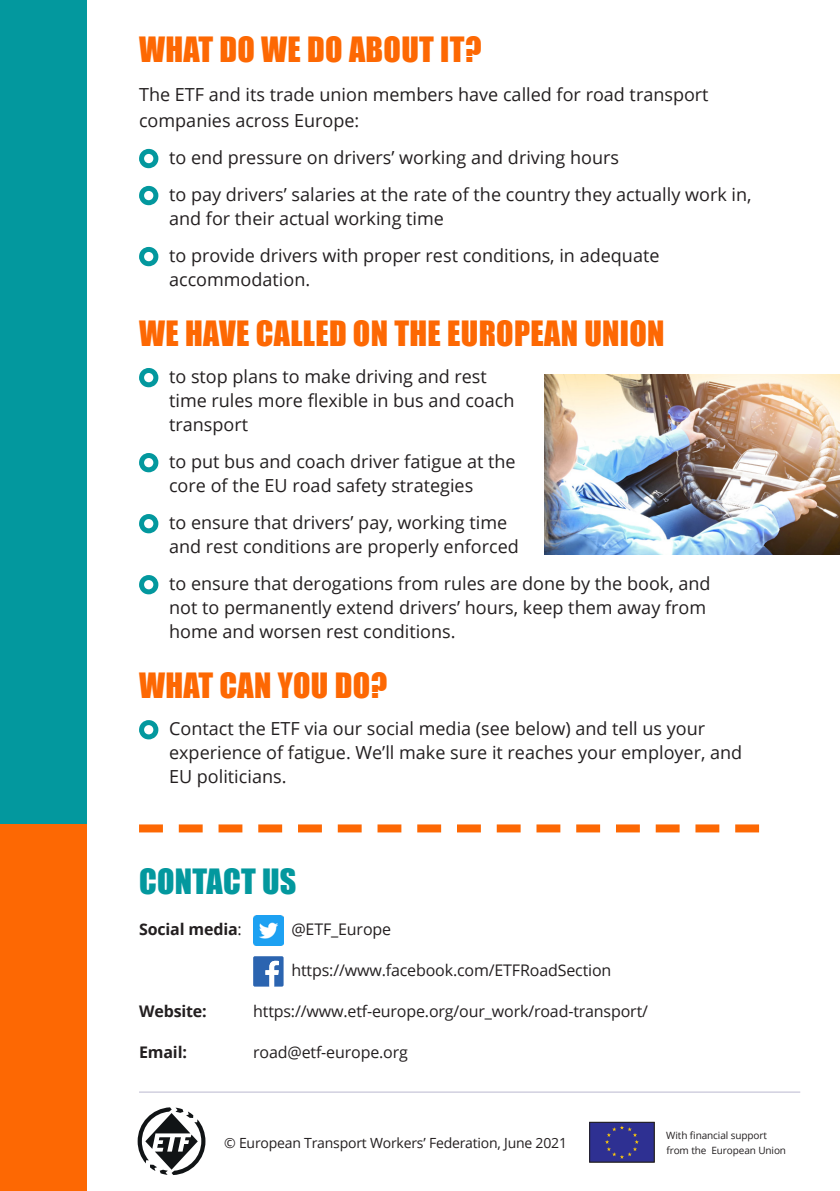
<style>
.page{position:relative;width:840px;height:1191px;background:#fff}
.page>*{position:absolute;margin:0;border:0;box-sizing:border-box;transform-origin:0 0}
._6_B-head{font:32px "Impact";letter-spacing:.01em;color:#fd6803}
._2_Item{font:32px "Impact";letter-spacing:.01em;color:#03989e}
._2_Item-2{font:18px/24px "Open Sans";color:#231f20}
._1_fullout{font:18px/26px "Open Sans";color:#231f20}
.t1{font:16px "Open Sans";letter-spacing:-.01em;color:#231f20}
.t2{font:700 16px "Open Sans";letter-spacing:-.01em;color:#231f20}
._2_FirstPara{font:14px "Open Sans";letter-spacing:-.015em;color:#231f20}
.t3{font:10px "Open Sans";letter-spacing:-.01em;color:#231f20}
.s1{font-weight:400}
</style>
<div class="page">
<svg style="left:139px;top:149px;width:19px;height:19px"></svg>
<svg style="left:139px;top:186px;width:19px;height:19px"></svg>
<svg style="left:139px;top:247px;width:19px;height:19px"></svg>
<svg style="left:139px;top:368px;width:19px;height:19px"></svg>
<svg style="left:139px;top:453px;width:19px;height:19px"></svg>
<svg style="left:139px;top:514px;width:19px;height:19px"></svg>
<svg style="left:139px;top:575px;width:19px;height:19px"></svg>
<svg style="left:139px;top:720px;width:19px;height:19px"></svg>
<div style="left:0;top:0;width:86px;height:1191px;background:#03989e"></div>
<img style="left:544px;top:374px;width:295px;height:180px">
<div style="left:0;top:824px;width:86px;height:367px;background:#fd6803"></div>
<div style="left:589px;top:1122px;width:64px;height:40px;background:#2e3092"></div>
<div style="left:589px;top:1122px;width:65px;height:40px;border:1px solid #231f20"></div>
<svg style="left:605px;top:1125px;width:33px;height:33px"></svg>
<hr style="left:139px;top:1091px;width:660px;height:1px;background:#bbb8cf">
<img style="left:253px;top:915px;width:30px;height:30px">
<svg style="left:253px;top:956px;width:30px;height:30px"></svg>
<svg style="left:139px;top:824px;width:619px;height:8px"></svg>
<svg style="left:137px;top:1107px;width:68px;height:68px"></svg>
<p class="_6_B-head" style="left:139px;top:25px;width:344px">WHAT DO WE DO ABOUT IT?</p>
<p class="_1_fullout" style="left:139px;top:81px;width:570px">The ETF and its trade union members have called for road transport companies across Europe:</p>
<p class="_2_Item-2" style="left:169px;top:145px;width:451px">to end pressure on drivers’ working and driving hours</p>
<p class="_2_Item-2" style="left:169px;top:182px;width:583px">to pay drivers’ salaries at the rate of the country they actually work in, and for their actual working time</p>
<p class="_2_Item-2" style="left:169px;top:243px;width:491px">to provide drivers with proper rest conditions, in adequate accommodation.</p>
<p class="_6_B-head" style="left:139px;top:309px;width:526px">WE HAVE CALLED ON THE EUROPEAN UNION</p>
<p class="_2_Item-2" style="left:169px;top:364px;width:347px">to stop plans to make driving and rest time rules more flexible in bus and coach transport</p>
<p class="_2_Item-2" style="left:169px;top:449px;width:348px">to put bus and coach driver fatigue at the core of the EU road safety strategies</p>
<p class="_2_Item-2" style="left:169px;top:510px;width:351px">to ensure that drivers’ pay, working time and rest conditions are properly enforced</p>
<p class="_2_Item-2" style="left:169px;top:571px;width:542px">to ensure that derogations from rules are done by the book, and not to permanently extend drivers’ hours, keep them away from home and worsen rest conditions.</p>
<p class="_6_B-head" style="left:139px;top:661px;width:250px">WHAT CAN YOU DO?</p>
<p class="_2_Item-2" style="left:169px;top:716px;width:574px">Contact the ETF via our social media (see below) and tell us your experience of fatigue. We’ll make sure it reaches your employer, and<br>EU politicians.</p>
<p class="_2_Item" style="left:139px;top:856px;width:159px">CONTACT US</p>
<p class="t2" style="left:139px;top:917px;width:104px">Social media<span class="s1">:</span></p>
<p class="t1" style="left:291px;top:918px;width:101px">@ETF_Europe</p>
<p class="t1" style="left:291px;top:959px;width:321px">https://www.facebook.com/ETFRoadSection</p>
<p class="t2" style="left:139px;top:1000px;width:69px">Website:</p>
<p class="t1" style="left:253px;top:1000px;width:396px">https://www.etf-europe.org/our_work/road-transport/</p>
<p class="t2" style="left:139px;top:1041px;width:49px">Email:</p>
<p class="t1" style="left:253px;top:1041px;width:156px">road@etf-europe.org</p>
<p class="t3" style="left:666px;top:1128px;width:102px">With financial support</p>
<p class="_2_FirstPara" style="left:224px;top:1133px;width:344px">© European Transport Workers’ Federation, June 2021</p>
<p class="t3" style="left:666px;top:1143px;width:121px">from the European Union</p>
</div>
